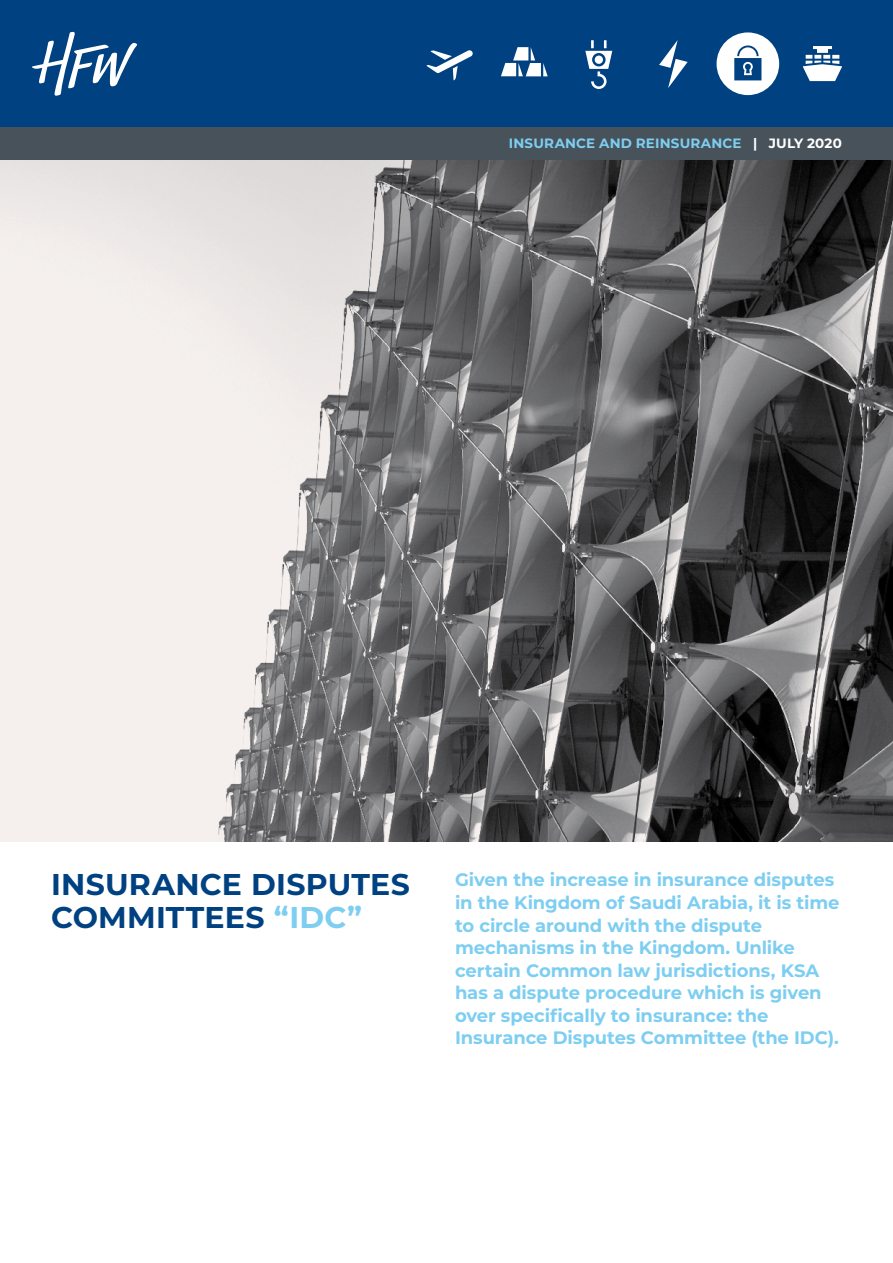
<style>
.page{position:relative;width:893px;height:1263px;background:#fff}
.page>*{position:absolute;margin:0;border:0;box-sizing:border-box;transform-origin:0 0}
.t1{font:700 30px/33px "Montserrat";letter-spacing:.01em;color:#004181}
.t2{font:700 18px/22.5px "Montserrat";letter-spacing:-.005em;color:#7dcef1}
.t3{font:700 13.5px "Montserrat";letter-spacing:.015em;color:#7dcef1}
.s1{color:#fff}
.s2{color:#7dcef1}
</style>
<div class="page">
<div style="left:0;top:0;width:893px;height:128px;background:#004181"></div>
<img style="left:0;top:160px;width:893px;height:682px">
<svg style="left:32px;top:32px;width:105px;height:64px"></svg>
<svg style="left:803px;top:46px;width:39px;height:35px"></svg>
<div style="left:717px;top:32px;width:62px;height:63px;background:#fff;border-radius:50%"></div>
<svg style="left:585px;top:40px;width:27px;height:49px"></svg>
<svg style="left:426px;top:50px;width:47px;height:30px"></svg>
<svg style="left:659px;top:40px;width:29px;height:48px"></svg>
<svg style="left:734px;top:45px;width:27px;height:35px"></svg>
<div style="left:0;top:128px;width:893px;height:32px;background:#48525a"></div>
<svg style="left:501px;top:47px;width:47px;height:29px"></svg>
<p class="t3" style="left:509px;top:134px;width:335px">INSURANCE AND REINSURANCE <span class="s1">| JULY 2020</span></p>
<h1 class="t1" style="left:51px;top:866px;width:360px">INSURANCE DISPUTES<br>COMMITTEES <span class="s2">“IDC”</span></h1>
<p class="t2" style="left:455px;top:868px;width:386px">Given the increase in insurance disputes in the Kingdom of Saudi Arabia, it is time to circle around with the dispute mechanisms in the Kingdom. Unlike certain Common law jurisdictions, KSA has a dispute procedure which is given over specifically to insurance: the Insurance Disputes Committee (the IDC).</p>
</div>
